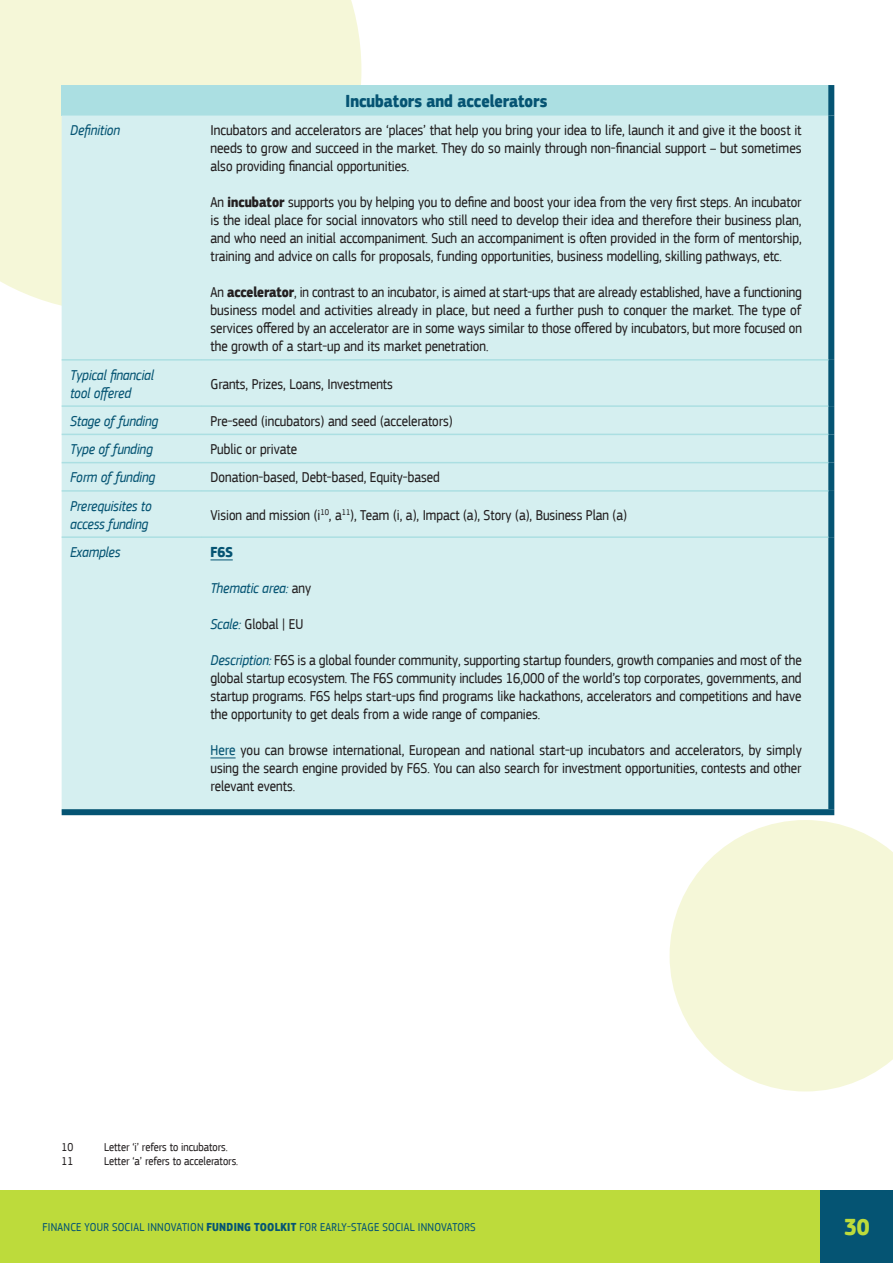
<style>
.page{position:relative;width:893px;height:1263px;background:#fff}
.page>*{position:absolute;margin:0;border:0;box-sizing:border-box;transform-origin:0 0}
.t1{font:700 24px "EC Square Sans Cond Pro";color:#bddb3b}
.Body{font:700 18px "EC Square Sans Cond Pro";color:#055473}
.Finance_tools_body{font:15px/18px "EC Square Sans Cond Pro";color:#231f20;text-align:justify}
._01_body_box{font:15px/18px "EC Square Sans Cond Pro";color:#231f20;text-align:justify}
._01_body_box-2{font:italic 15px/18px "EC Square Sans Cond Pro";color:#055473}
.Finance_tools_body-2{font:700 15px "EC Square Sans Cond Pro";color:#055473}
.t2{font:12px "EC Square Sans Cond Pro";letter-spacing:.02em;color:#055473}
.Footnote{font:12px "EC Square Sans Cond Pro";color:#231f20}
.s1{font-weight:700}
.s2{font-style:normal;color:#231f20}
.s3{font-style:italic;color:#055473}
.s4{color:#055473}
</style>
<div class="page">
<div style="left:0;top:0;width:361px;height:313px;background:#f5f7d8"></div>
<div style="left:0;top:1191px;width:893px;height:72px;background:#bddb3b"></div>
<div style="left:821px;top:1191px;width:72px;height:72px;background:#055473"></div>
<div style="left:62px;top:85px;width:769px;height:31px;background:#abdfe2"></div>
<div style="left:62px;top:116px;width:766px;height:693px;background:#d5eff0"></div>
<div style="left:828px;top:85px;width:6px;height:31px;background:#055473"></div>
<div style="left:828px;top:116px;width:6px;height:244px;background:#055473"></div>
<div style="left:828px;top:360px;width:6px;height:46px;background:#055473"></div>
<div style="left:828px;top:406px;width:6px;height:28px;background:#055473"></div>
<div style="left:828px;top:434px;width:6px;height:29px;background:#055473"></div>
<div style="left:828px;top:463px;width:6px;height:28px;background:#055473"></div>
<div style="left:828px;top:491px;width:6px;height:46px;background:#055473"></div>
<div style="left:828px;top:537px;width:6px;height:272px;background:#055473"></div>
<div style="left:62px;top:809px;width:140px;height:6px;background:#055473"></div>
<div style="left:202px;top:809px;width:632px;height:6px;background:#055473"></div>
<hr style="left:62px;top:359px;width:140px;height:2px;background:#abdfe2">
<hr style="left:202px;top:359px;width:626px;height:2px;background:#abdfe2">
<hr style="left:62px;top:405px;width:140px;height:2px;background:#abdfe2">
<hr style="left:202px;top:405px;width:626px;height:2px;background:#abdfe2">
<hr style="left:62px;top:434px;width:140px;height:1px;background:#abdfe2">
<hr style="left:202px;top:434px;width:626px;height:1px;background:#abdfe2">
<hr style="left:62px;top:462px;width:140px;height:1px;background:#abdfe2">
<hr style="left:202px;top:462px;width:626px;height:1px;background:#abdfe2">
<hr style="left:62px;top:490px;width:140px;height:2px;background:#abdfe2">
<hr style="left:202px;top:490px;width:626px;height:2px;background:#abdfe2">
<hr style="left:62px;top:536px;width:140px;height:2px;background:#abdfe2">
<hr style="left:202px;top:536px;width:626px;height:2px;background:#abdfe2">
<svg style="left:210px;top:560px;width:23px;height:1px"></svg>
<svg style="left:210px;top:758px;width:26px;height:1px"></svg>
<svg style="left:670px;top:820px;width:223px;height:271px;fill:#f5f7d8"></svg>
<p class="Body" style="left:346px;top:90px;width:203px">Incubators and accelerators</p>
<p class="_01_body_box-2" style="left:70px;top:122px;width:51px">Definition</p>
<p class="Finance_tools_body" style="left:210px;top:122px;width:593px">Incubators and accelerators are ‘places’ that help you bring your idea to life, launch it and give it the boost it needs to grow and succeed in the market. They do so mainly through non-financial support – but sometimes also providing financial opportunities.</p>
<p class="Finance_tools_body" style="left:210px;top:194px;width:593px">An <span class="s1">incubator</span> supports you by helping you to define and boost your idea from the very first steps. An incubator is the ideal place for social innovators who still need to develop their idea and therefore their business plan, and who need an initial accompaniment. Such an accompaniment is often provided in the form of mentorship, training and advice on calls for proposals, funding opportunities, business modelling, skilling pathways, etc.</p>
<p class="Finance_tools_body" style="left:210px;top:284px;width:593px">An <span class="s1">accelerator</span>, in contrast to an incubator, is aimed at start-ups that are already established, have a functioning business model and activities already in place, but need a further push to conquer the market. The type of services offered by an accelerator are in some ways similar to those offered by incubators, but more focused on the growth of a start-up and its market penetration.</p>
<p class="_01_body_box-2" style="left:70px;top:366px;width:85px">Typical financial tool offered</p>
<p class="Finance_tools_body" style="left:210px;top:375px;width:184px">Grants, Prizes, Loans, Investments</p>
<p class="_01_body_box-2" style="left:70px;top:412px;width:89px">Stage of funding</p>
<p class="Finance_tools_body" style="left:210px;top:412px;width:244px">Pre-seed (incubators) and seed (accelerators)</p>
<p class="_01_body_box-2" style="left:70px;top:440px;width:84px">Type of funding</p>
<p class="Finance_tools_body" style="left:210px;top:440px;width:88px">Public or private</p>
<p class="_01_body_box-2" style="left:70px;top:469px;width:86px">Form of funding</p>
<p class="Finance_tools_body" style="left:210px;top:469px;width:231px">Donation-based, Debt-based, Equity-based</p>
<p class="_01_body_box-2" style="left:70px;top:497px;width:83px">Prerequisites to access funding</p>
<p class="Finance_tools_body" style="left:210px;top:506px;width:418px">Vision and mission (i<sup>10</sup>, a<sup>11</sup>), Team (i, a), Impact (a), Story (a), Business Plan (a)</p>
<p class="_01_body_box-2" style="left:70px;top:543px;width:52px">Examples</p>
<p class="Finance_tools_body-2" style="left:210px;top:543px;width:24px">F6S</p>
<p class="_01_body_box-2" style="left:210px;top:579px;width:102px">Thematic area: <span class="s2">any</span></p>
<p class="_01_body_box" style="left:210px;top:615px;width:94px"><span class="s3">Scale:</span> Global | EU</p>
<p class="_01_body_box" style="left:210px;top:651px;width:593px"><span class="s3">Description:</span> F6S is a global founder community, supporting startup founders, growth companies and most of the global startup ecosystem. The F6S community includes 16,000 of the world’s top corporates, governments, and startup programs. F6S helps start-ups find programs like hackathons, accelerators and competitions and have the opportunity to get deals from a wide range of companies.</p>
<p class="Finance_tools_body" style="left:210px;top:741px;width:593px"><span class="s4">Here</span> you can browse international, European and national start-up incubators and accelerators, by simply using the search engine provided by F6S. You can also search for investment opportunities, contests and other relevant events.</p>
<p class="Footnote" style="left:62px;top:1140px;width:13px">10</p>
<p class="Footnote" style="left:104px;top:1140px;width:125px">Letter ‘i’ refers to incubators.</p>
<p class="Footnote" style="left:62px;top:1154px;width:13px">11</p>
<p class="Footnote" style="left:104px;top:1154px;width:136px">Letter ‘a’ refers to accelerators.</p>
<p class="t2" style="left:43px;top:1220px;width:434px">FINANCE YOUR SOCIAL INNOVATION <span class="s1">FUNDING TOOLKIT</span> FOR EARLY-STAGE SOCIAL INNOVATORS</p>
<h1 class="t1" style="left:844px;top:1212px;width:27px">30</h1>
</div>
